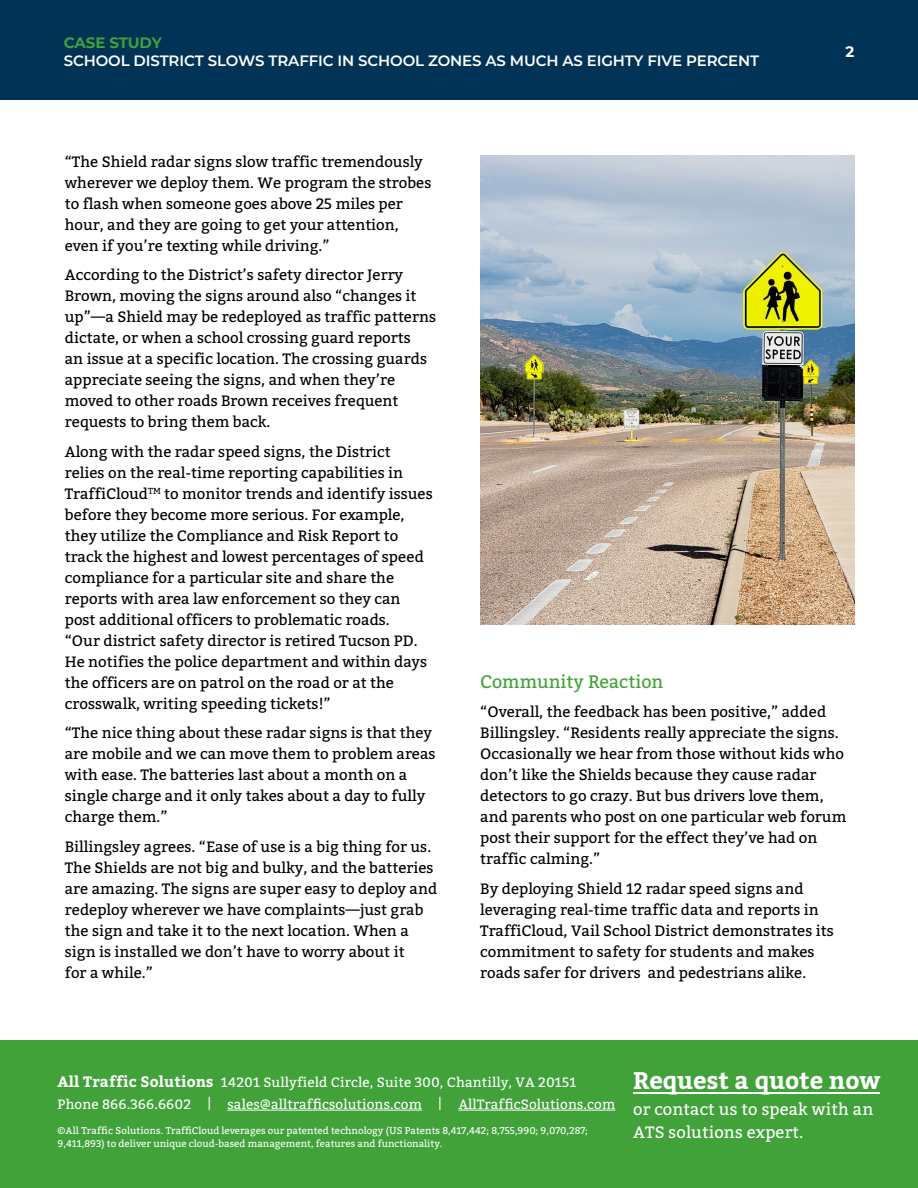
<style>
.page{position:relative;width:918px;height:1188px;background:#fff}
.page>*{position:absolute;margin:0;border:0;box-sizing:border-box;transform-origin:0 0}
.t1{font:700 24px "Bitter";color:#fff}
.t2{font:18px "Bitter";color:#40a239}
.t3{font:16.5px/23.1px "Bitter";letter-spacing:.01em;color:#fff}
.t4{font:15px/21px "Bitter";color:#000}
.t5{font:600 15px "Montserrat";letter-spacing:-.01em;color:#fff}
.t6{font:700 15px "Montserrat";letter-spacing:-.01em;color:#40a239}
.t7{font:700 15px "Montserrat";color:#fff}
.t8{font:13.5px/22.2px "Bitter";letter-spacing:.01em;color:#fff}
.t9{font:9.75px/12.8px "Bitter";color:#fff}
.s1{font-weight:700;font-size:15px}
</style>
<div class="page">
<div style="left:0;top:0;width:918px;height:100px;background:#003356"></div>
<div style="left:0;top:1040px;width:918px;height:148px;background:#40a239"></div>
<hr style="left:228px;top:1110px;width:194px;height:1px;background:#fff">
<hr style="left:458px;top:1110px;width:157px;height:1px;background:#fff">
<img style="left:480px;top:155px;width:374px;height:469px">
<hr style="left:634px;top:1092px;width:246px;height:2px;background:#fff">
<p class="t6" style="left:64px;top:32px;width:100px">CASE STUDY</p>
<p class="t5" style="left:64px;top:50px;width:697px">SCHOOL DISTRICT SLOWS TRAFFIC IN SCHOOL ZONES AS MUCH AS EIGHTY FIVE PERCENT</p>
<p class="t7" style="left:845px;top:41px;width:10px">2</p>
<p class="t4" style="left:65px;top:151px;width:368px">“The Shield radar signs slow traffic tremendously wherever we deploy them. We program the strobes to flash when someone goes above 25 miles per hour, and they are going to get your attention, even if you’re texting while driving.”</p>
<p class="t4" style="left:65px;top:264px;width:373px">According to the District’s safety director Jerry Brown, moving the signs around also “changes it up”—a Shield may be redeployed as traffic patterns dictate, or when a school crossing guard reports<br>an issue at a specific location. The crossing guards appreciate seeing the signs, and when they’re moved to other roads Brown receives frequent requests to bring them back.</p>
<p class="t4" style="left:65px;top:441px;width:369px">Along with the radar speed signs, the District relies on the real-time reporting capabilities in TraffiCloud<sup>TM</sup> to monitor trends and identify issues before they become more serious. For example, they utilize the Compliance and Risk Report to track the highest and lowest percentages of speed compliance for a particular site and share the reports with area law enforcement so they can post additional officers to problematic roads.<br>“Our district safety director is retired Tucson PD.<br>He notifies the police department and within days the officers are on patrol on the road or at the crosswalk, writing speeding tickets!”</p>
<p class="t4" style="left:65px;top:722px;width:372px">“The nice thing about these radar signs is that they are mobile and we can move them to problem areas with ease. The batteries last about a month on a single charge and it only takes about a day to fully charge them.”</p>
<p class="t4" style="left:65px;top:836px;width:374px">Billingsley agrees. “Ease of use is a big thing for us.<br>The Shields are not big and bulky, and the batteries are amazing. The signs are super easy to deploy and redeploy wherever we have complaints—just grab the sign and take it to the next location. When a sign is installed we don’t have to worry about it<br>for a while.”</p>
<p class="t2" style="left:480px;top:669px;width:185px">Community Reaction</p>
<p class="t4" style="left:480px;top:701px;width:368px">“Overall, the feedback has been positive,” added Billingsley. “Residents really appreciate the signs.<br>Occasionally we hear from those without kids who don’t like the Shields because they cause radar detectors to go crazy. But bus drivers love them, and parents who post on one particular web forum post their support for the effect they’ve had on traffic calming.”</p>
<p class="t4" style="left:480px;top:878px;width:355px">By deploying Shield 12 radar speed signs and leveraging real-time traffic data and reports in TraffiCloud, Vail School District demonstrates its commitment to safety for students and makes roads safer for drivers and pedestrians alike.</p>
<p class="t8" style="left:58px;top:1071px;width:559px"><span class="s1">All Traffic Solutions</span> 14201 Sullyfield Circle, Suite 300, Chantilly, VA 20151<br>Phone 866.366.6602 | sales@alltrafficsolutions.com | AllTrafficSolutions.com</p>
<p class="t9" style="left:58px;top:1124px;width:532px">©All Traffic Solutions. TraffiCloud leverages our patented technology (US Patents 8,417,442; 8,755,990; 9,070,287;<br>9,411,893) to deliver unique cloud-based management, features and functionality.</p>
<h1 class="t1" style="left:633px;top:1062px;width:249px">Request a quote now</h1>
<p class="t3" style="left:633px;top:1097px;width:242px">or contact us to speak with an<br>ATS solutions expert.</p>
</div>
